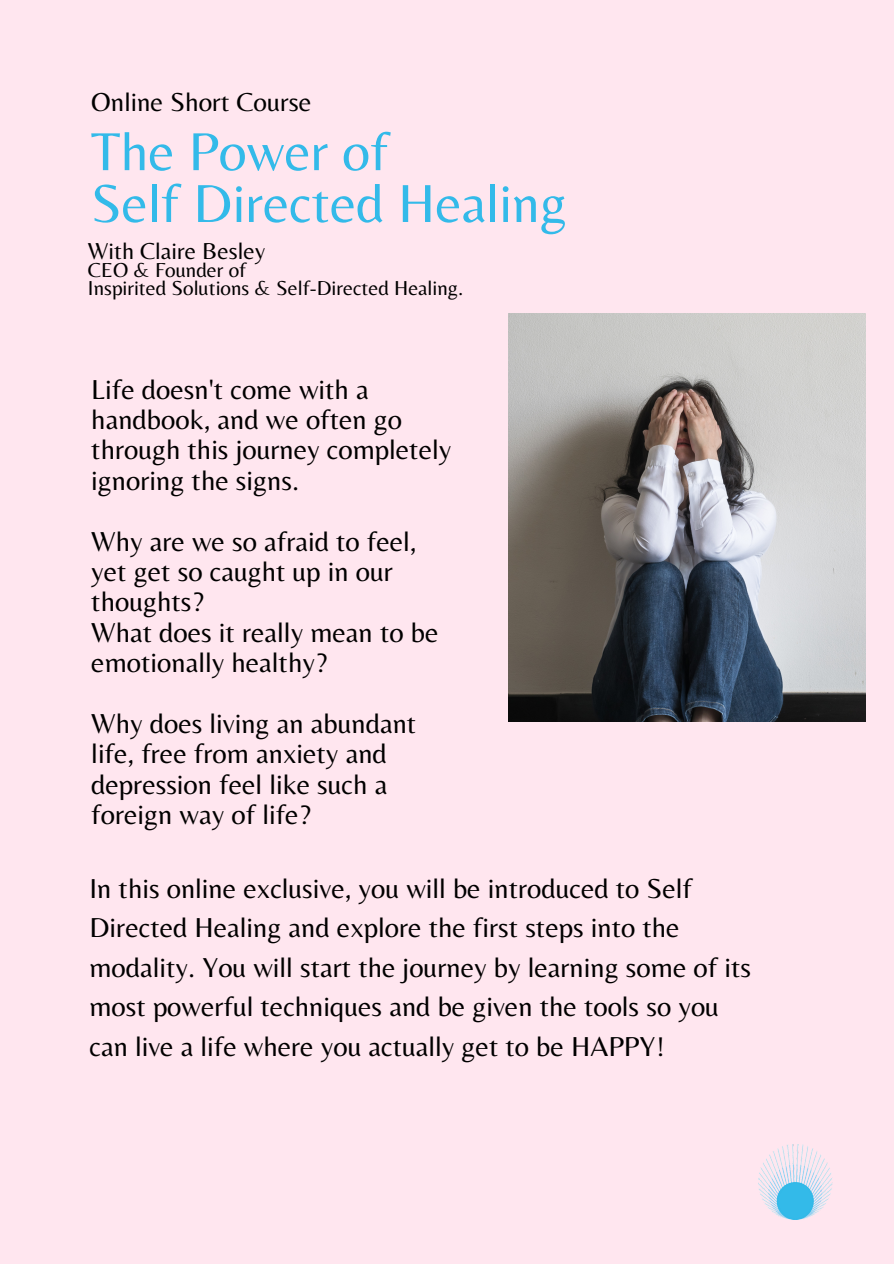
<style>
.page{position:relative;width:894px;height:1264px;background:#fff}
.page>*{position:absolute;margin:0;border:0;box-sizing:border-box;transform-origin:0 0}
.t1{font:55.5px "Belleza";color:#33bae9}
.t2{font:28.5px/30.5px "Belleza";color:#000}
.t3{font:27px "Belleza";color:#000}
.t4{font:24px "Belleza";color:#000}
.t5{font:21px "Belleza";color:#000}
</style>
<div class="page">
<div style="left:0;top:0;width:893px;height:1263px;background:#ffe6ef"></div>
<img style="left:508px;top:314px;width:357px;height:407px">
<img style="left:758px;top:1144px;width:75px;height:75px">
<p class="t3" style="left:91px;top:86px;width:221px">Online Short Course</p>
<p class="t1" style="left:91px;top:119px;width:299px">The Power of</p>
<p class="t1" style="left:91px;top:170px;width:478px">Self Directed Healing</p>
<p class="t4" style="left:88px;top:237px;width:179px">With Claire Besley</p>
<p class="t5" style="left:88px;top:258px;width:160px">CEO &amp; Founder of</p>
<p class="t5" style="left:88px;top:276px;width:377px">Inspirited Solutions &amp; Self-Directed Healing.</p>
<p class="t2" style="left:91px;top:373px;width:361px">Life doesn't come with a handbook, and we often go through this journey completely ignoring the signs.</p>
<p class="t2" style="left:91px;top:525px;width:327px">Why are we so afraid to feel, yet get so caught up in our thoughts?</p>
<p class="t2" style="left:91px;top:616px;width:348px">What does it really mean to be emotionally healthy?</p>
<p class="t2" style="left:91px;top:707px;width:326px">Why does living an abundant life, free from anxiety and depression feel like such a foreign way of life?</p>
<p class="t2" style="left:89px;top:868px;width:663px;line-height:39.5px">In this online exclusive, you will be introduced to Self Directed Healing and explore the first steps into the modality. You will start the journey by learning some of its most powerful techniques and be given the tools so you can live a life where you actually get to be HAPPY!</p>
</div>
